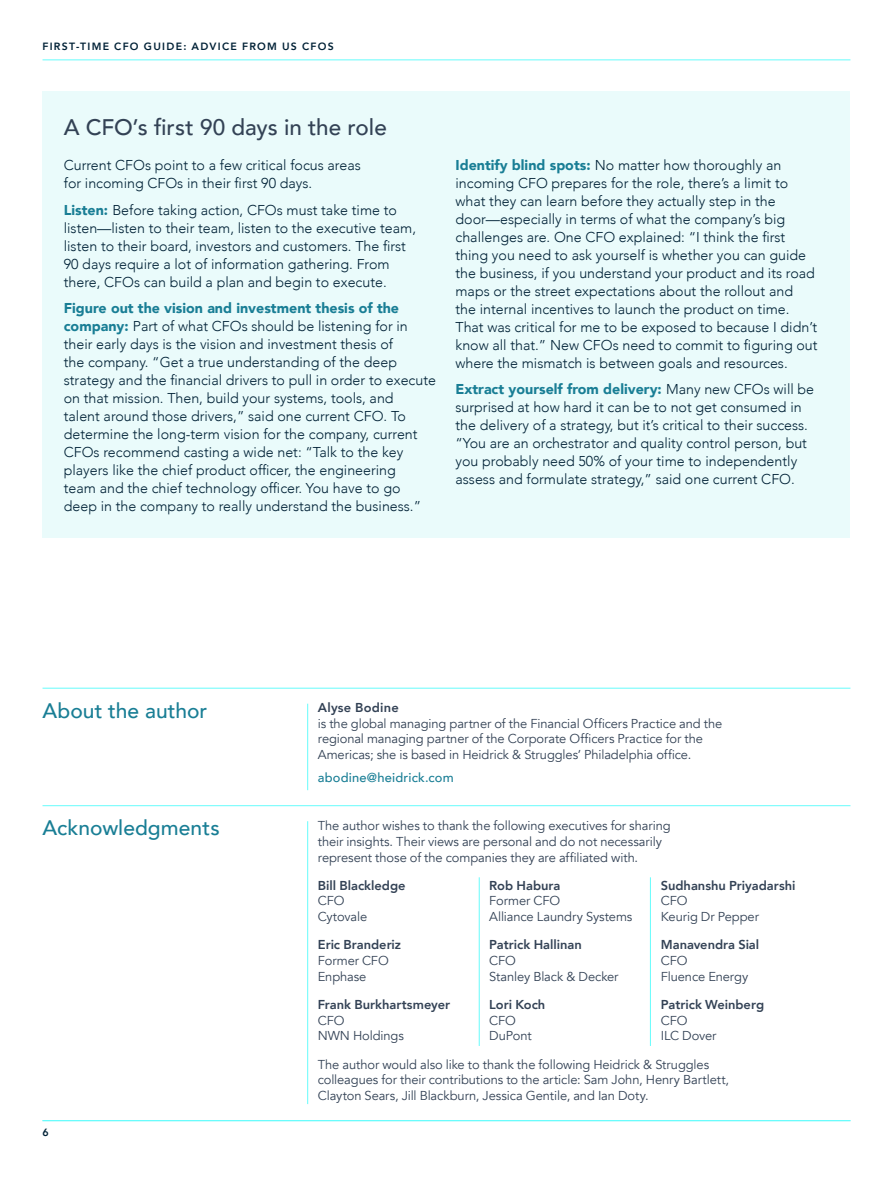
<style>
.page{position:relative;width:893px;height:1188px;background:#fff}
.page>*{position:absolute;margin:0;border:0;box-sizing:border-box;transform-origin:0 0}
.t1{font:500 22.5px "Avenir";color:#334255}
.t2{font:500 21px "Avenir";color:#197e95}
.t3{font:300 14.25px/18px "Avenir";color:#002136}
.t4{font:12.9px/15.6px "Avenir";letter-spacing:-.01em;color:#334255}
.t5{font:800 12.9px "Avenir";color:#334255}
.t6{font:500 12.9px "Avenir";letter-spacing:.015em;color:#197e95}
.t7{font:800 12.9px "Avenir";letter-spacing:.02em;color:#334255}
.t8{font:800 10.5px "Avenir";letter-spacing:.12em;color:#002136}
.s1{font-weight:900;color:#197e95}
</style>
<div class="page">
<hr style="left:307px;top:704px;width:1px;height:86px;background:#66fcfc">
<hr style="left:43px;top:688px;width:807px;height:1px;background:#66fcfc">
<hr style="left:43px;top:805px;width:807px;height:1px;background:#66fcfc">
<div style="left:43px;top:91px;width:807px;height:447px;background:#eafbfb"></div>
<hr style="left:307px;top:821px;width:1px;height:283px;background:#66fcfc">
<hr style="left:479px;top:877px;width:1px;height:169px;background:#66fcfc">
<hr style="left:650px;top:877px;width:1px;height:169px;background:#66fcfc">
<hr style="left:43px;top:59px;width:807px;height:1px;background:#66fcfc">
<hr style="left:43px;top:1120px;width:807px;height:1px;background:#66fcfc">
<p class="t8" style="left:43px;top:38px;width:293px">FIRST-TIME CFO GUIDE: ADVICE FROM US CFOS</p>
<h1 class="t1" style="left:64px;top:108px;width:325px">A CFO’s first 90 days in the role</h1>
<p class="t3" style="left:64px;top:156px;width:299px">Current CFOs point to a few critical focus areas for incoming CFOs in their first 90 days.</p>
<p class="t3" style="left:64px;top:201px;width:354px"><span class="s1">Listen:</span> Before taking action, CFOs must take time to listen—listen to their team, listen to the executive team, listen to their board, investors and customers. The first 90 days require a lot of information gathering. From there, CFOs can build a plan and begin to execute.</p>
<p class="t3" style="left:64px;top:299px;width:374px"><span class="s1">Figure out the vision and investment thesis of the company:</span> Part of what CFOs should be listening for in their early days is the vision and investment thesis of<br>the company. “Get a true understanding of the deep strategy and the financial drivers to pull in order to execute on that mission. Then, build your systems, tools, and<br>talent around those drivers,” said one current CFO. To determine the long-term vision for the company, current CFOs recommend casting a wide net: “Talk to the key players like the chief product officer, the engineering<br>team and the chief technology officer. You have to go deep in the company to really understand the business.”</p>
<p class="t3" style="left:455px;top:156px;width:364px"><span class="s1">Identify blind spots:</span> No matter how thoroughly an incoming CFO prepares for the role, there’s a limit to what they can learn before they actually step in the door—especially in terms of what the company’s big challenges are. One CFO explained: “I think the first thing you need to ask yourself is whether you can guide the business, if you understand your product and its road maps or the street expectations about the rollout and<br>the internal incentives to launch the product on time.<br>That was critical for me to be exposed to because I didn’t know all that.” New CFOs need to commit to figuring out where the mismatch is between goals and resources.</p>
<p class="t3" style="left:455px;top:381px;width:360px"><span class="s1">Extract yourself from delivery:</span> Many new CFOs will be surprised at how hard it can be to not get consumed in the delivery of a strategy, but it’s critical to their success. “You are an orchestrator and quality control person, but you probably need 50% of your time to independently assess and formulate strategy,” said one current CFO.</p>
<h2 class="t2" style="left:43px;top:692px;width:166px">About the author</h2>
<p class="t7" style="left:318px;top:698px;width:83px">Alyse Bodine</p>
<p class="t4" style="left:318px;top:716px;width:406px">is the global managing partner of the Financial Officers Practice and the regional managing partner of the Corporate Officers Practice for the<br>Americas; she is based in Heidrick &amp; Struggles’ Philadelphia office.</p>
<p class="t6" style="left:318px;top:767px;width:138px">abodine@heidrick.com</p>
<h2 class="t2" style="left:43px;top:810px;width:179px">Acknowledgments</h2>
<p class="t4" style="left:318px;top:818px;width:354px">The author wishes to thank the following executives for sharing their insights. Their views are personal and do not necessarily represent those of the companies they are affiliated with.</p>
<p class="t5" style="left:318px;top:875px;width:89px">Bill Blackledge</p>
<p class="t4" style="left:318px;top:893px;width:51px">CFO<br>Cytovale</p>
<p class="t5" style="left:318px;top:935px;width:85px">Eric Branderiz</p>
<p class="t4" style="left:318px;top:953px;width:72px">Former CFO<br>Enphase</p>
<p class="t5" style="left:318px;top:994px;width:134px">Frank Burkhartsmeyer</p>
<p class="t4" style="left:318px;top:1013px;width:88px">CFO<br>NWN Holdings</p>
<p class="t5" style="left:661px;top:875px;width:136px">Sudhanshu Priyadarshi</p>
<p class="t4" style="left:661px;top:893px;width:100px">CFO<br>Keurig Dr Pepper</p>
<p class="t5" style="left:661px;top:935px;width:100px">Manavendra Sial</p>
<p class="t4" style="left:661px;top:953px;width:89px">CFO<br>Fluence Energy</p>
<p class="t5" style="left:661px;top:994px;width:105px">Patrick Weinberg</p>
<p class="t4" style="left:661px;top:1013px;width:57px">CFO<br>ILC Dover</p>
<p class="t4" style="left:318px;top:1057px;width:413px">The author would also like to thank the following Heidrick &amp; Struggles colleagues for their contributions to the article: Sam John, Henry Bartlett,<br>Clayton Sears, Jill Blackburn, Jessica Gentile, and Ian Doty.</p>
<p class="t5" style="left:489px;top:875px;width:73px">Rob Habura</p>
<p class="t4" style="left:489px;top:893px;width:145px">Former CFO<br>Alliance Laundry Systems</p>
<p class="t5" style="left:489px;top:935px;width:94px">Patrick Hallinan</p>
<p class="t4" style="left:489px;top:953px;width:131px">CFO<br>Stanley Black &amp; Decker</p>
<p class="t5" style="left:489px;top:994px;width:58px">Lori Koch</p>
<p class="t4" style="left:489px;top:1013px;width:44px">CFO<br>DuPont</p>
<p class="t8" style="left:43px;top:1124px;width:8px">6</p>
</div>
